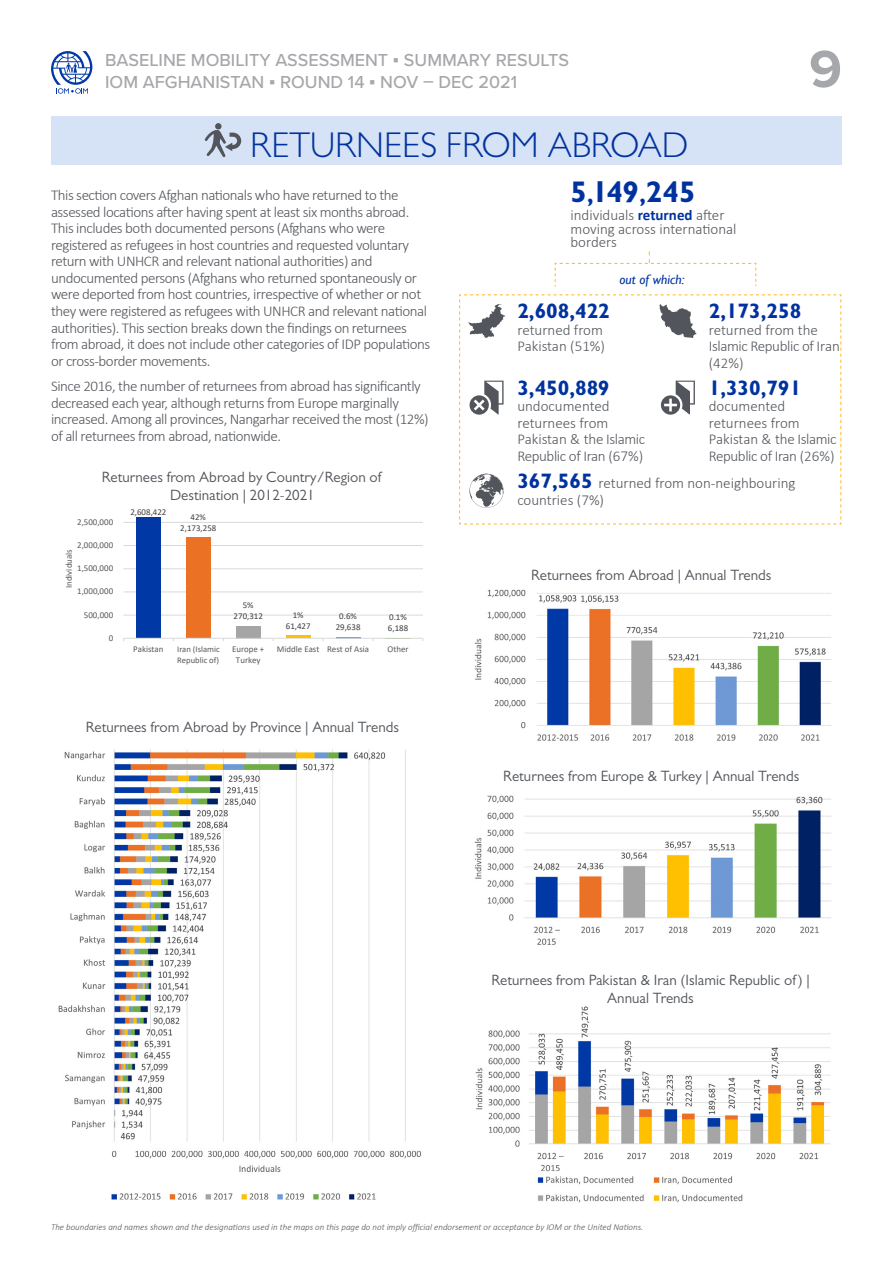
<style>
.page{position:relative;width:893px;height:1263px;background:#fff}
.page>*{position:absolute;margin:0;border:0;box-sizing:border-box;transform-origin:0 0}
.t1{font:700 54px "Proxima Nova";color:#a5a7aa}
.t2{font:300 36px "Gill Sans MT Pro";color:#00329f}
.t3{font:700 30px "Gill Sans MT Pro";color:#00329f}
.t4{font:700 21px "Gill Sans MT Pro";color:#00329f}
.t5{font:500 18px/21.6px "Proxima Nova";color:#a5a7aa}
.t6{font:300 15px/16.5px "Calibri";letter-spacing:-.03em;color:#52555b}
.t7{font:15px/18px "Gill Sans MT Pro";color:#52555b;text-align:center}
.t8{font:300 15px/16.5px "Calibri";color:#52555b}
.t9{font:300 15px/16.5px "Calibri";letter-spacing:-.01em;color:#52555b}
.t10{font:italic 13.5px "Gill Sans";color:#00329f}
.t11{font:11.85px "Gill Sans";letter-spacing:-.03em;color:#595959}
.t12{font:italic 300 9px "Calibri";color:#52555b}
.t13{font:8.85px/10.8px "Calibri";color:#595959;text-align:center}
.t14{font:8.85px/10.9px "Calibri";color:#404040;text-align:center}
.t15{font:8.7px/10.5px "Calibri";color:#595959}
.s1{font-family:"Calibri";font-weight:400}
.s2{font-size:24px}
.s3{font-weight:700;color:#00329f}
.s4{font-family:"Gill Sans MT Pro";font-weight:700;font-size:21px;color:#00329f}
</style>
<div class="page">
<svg style="left:51px;top:51px;width:41px;height:43px"></svg>
<div style="left:51px;top:116px;width:791px;height:48px;background:#d6e2f5"></div>
<svg style="left:205px;top:123px;width:36px;height:34px"></svg>
<hr style="left:123px;top:615px;width:300px;height:1px;background:#d9d9d9">
<hr style="left:123px;top:591px;width:300px;height:1px;background:#d9d9d9">
<hr style="left:123px;top:568px;width:300px;height:1px;background:#d9d9d9">
<hr style="left:123px;top:545px;width:300px;height:1px;background:#d9d9d9">
<hr style="left:123px;top:522px;width:300px;height:1px;background:#d9d9d9">
<div style="left:136px;top:517px;width:25px;height:121px;background:#0039a6"></div>
<div style="left:186px;top:537px;width:25px;height:101px;background:#eb7125"></div>
<div style="left:236px;top:626px;width:25px;height:12px;background:#a5a5a5"></div>
<hr style="left:286px;top:635px;width:25px;height:3px;background:#ffc000">
<svg style="left:336px;top:637px;width:25px;height:1px"></svg>
<hr style="left:123px;top:638px;width:300px;height:1px;background:#d9d9d9">
<img style="left:474px;top:589px;width:357px;height:152px">
<img style="left:474px;top:795px;width:357px;height:150px">
<img style="left:475px;top:1006px;width:356px;height:197px">
<img style="left:58px;top:749px;width:363px;height:451px">
<svg style="left:554px;top:251px;width:203px;height:36px"></svg>
<svg style="left:459px;top:294px;width:383px;height:231px"></svg>
<p class="t5" style="left:105px;top:49px;width:465px">BASELINE MOBILITY ASSESSMENT <span class="s1">▪</span> SUMMARY RESULTS<br>IOM AFGHANISTAN <span class="s1">▪</span> ROUND 14 <span class="s1">▪</span> NOV – DEC 2021</p>
<h1 class="t1" style="left:809px;top:29px;width:34px">9</h1>
<h2 class="t2" style="left:250px;top:123px;width:439px">RETURNEES FROM ABROAD</h2>
<p class="t6" style="left:51px;top:187px;width:381px">This section covers Afghan nationals who have returned to the assessed locations after having spent at least six months abroad.<br>This includes both documented persons (Afghans who were registered as refugees in host countries and requested voluntary return with UNHCR and relevant national authorities) and undocumented persons (Afghans who returned spontaneously or were deported from host countries, irrespective of whether or not they were registered as refugees with UNHCR and relevant national authorities). This section breaks down the findings on returnees from abroad, it does not include other categories of IDP populations or cross-border movements.</p>
<p class="t6" style="left:51px;top:378px;width:379px">Since 2016, the number of returnees from abroad has significantly decreased each year, although returns from Europe marginally increased. Among all provinces, Nangarhar received the most (12%) of all returnees from abroad, nationwide.</p>
<p class="t7" style="left:102px;top:468px;width:281px">Returnees from Abroad by Country/Region of</p>
<p class="t11" style="left:136px;top:473px;width:215px">Returned Migrants | Country/Region of Origin</p>
<p class="t7" style="left:170px;top:486px;width:146px">Destination | 2012-2021</p>
<p class="t13" style="left:77px;top:516px;width:37px">2,500,000</p>
<p class="t13" style="left:77px;top:539px;width:37px">2,000,000</p>
<p class="t13" style="left:63px;top:588px;width:40px;rotate:-90deg">Individuals</p>
<p class="t13" style="left:77px;top:563px;width:37px">1,500,000</p>
<p class="t13" style="left:77px;top:586px;width:37px">1,000,000</p>
<p class="t13" style="left:84px;top:609px;width:31px">500,000</p>
<p class="t13" style="left:109px;top:632px;width:6px">0</p>
<p class="t14" style="left:130px;top:507px;width:38px">2,608,422</p>
<p class="t14" style="left:180px;top:511px;width:38px">42%<br>2,173,258</p>
<p class="t14" style="left:234px;top:599px;width:31px">5%<br>270,312</p>
<p class="t14" style="left:286px;top:609px;width:26px">1%<br>61,427</p>
<p class="t14" style="left:336px;top:611px;width:26px">0.6%<br>29,638</p>
<p class="t14" style="left:388px;top:612px;width:22px;text-align:left">0.1%<br>6,188</p>
<p class="t15" style="left:177px;top:644px;width:44px">Iran (Islamic<br>Republic of)</p>
<p class="t13" style="left:133px;top:644px;width:32px">Pakistan</p>
<p class="t13" style="left:191px;top:644px;width:16px">Iran</p>
<p class="t13" style="left:232px;top:644px;width:34px">Europe +<br>Turkey</p>
<p class="t13" style="left:277px;top:644px;width:94px">Middle East Rest of Asia</p>
<p class="t13" style="left:387px;top:644px;width:23px">Other</p>
<p class="t7" style="left:86px;top:717px;width:315px">Returnees from Abroad by Province | Annual Trends</p>
<h3 class="t3" style="left:570px;top:173px;width:127px">5<span class="s2">,</span>149<span class="s2">,</span>245</h3>
<p class="t8" style="left:570px;top:208px;width:168px;line-height:13.5px">individuals <span class="s3">returned</span> after moving across international borders</p>
<h3 class="t4" style="left:517px;top:298px;width:94px">2,608,422</h3>
<p class="t8" style="left:517px;top:321px;width:89px">returned from<br>Pakistan (51%)</p>
<p class="t10" style="left:619px;top:272px;width:67px">out of which:</p>
<h3 class="t4" style="left:709px;top:298px;width:94px">2,173,258</h3>
<p class="t6" style="left:709px;top:321px;width:133px">returned from the<br>Islamic Republic of Iran (42%)</p>
<h3 class="t4" style="left:709px;top:375px;width:94px">1,330,791</h3>
<p class="t9" style="left:709px;top:398px;width:129px">documented returnees from<br>Pakistan &amp; the Islamic<br>Republic of Iran (26%)</p>
<p class="t8" style="left:517px;top:475px;width:280px"><span class="s4">367,565</span> returned from non-neighbouring countries (7%)</p>
<h3 class="t4" style="left:517px;top:375px;width:94px">3,450,889</h3>
<p class="t9" style="left:517px;top:398px;width:129px">undocumented returnees from<br>Pakistan &amp; the Islamic<br>Republic of Iran (67%)</p>
<p class="t7" style="left:531px;top:566px;width:242px">Returnees from Abroad | Annual Trends</p>
<p class="t7" style="left:503px;top:767px;width:297px">Returnees from Europe &amp; Turkey | Annual Trends</p>
<p class="t7" style="left:491px;top:971px;width:320px">Returnees from Pakistan &amp; Iran (Islamic Republic of) |<br>Annual Trends</p>
<p class="t12" style="left:51px;top:1221px;width:594px">The boundaries and names shown and the designations used in the maps on this page do not imply official endorsement or acceptance by IOM or the United Nations.</p>
</div>
